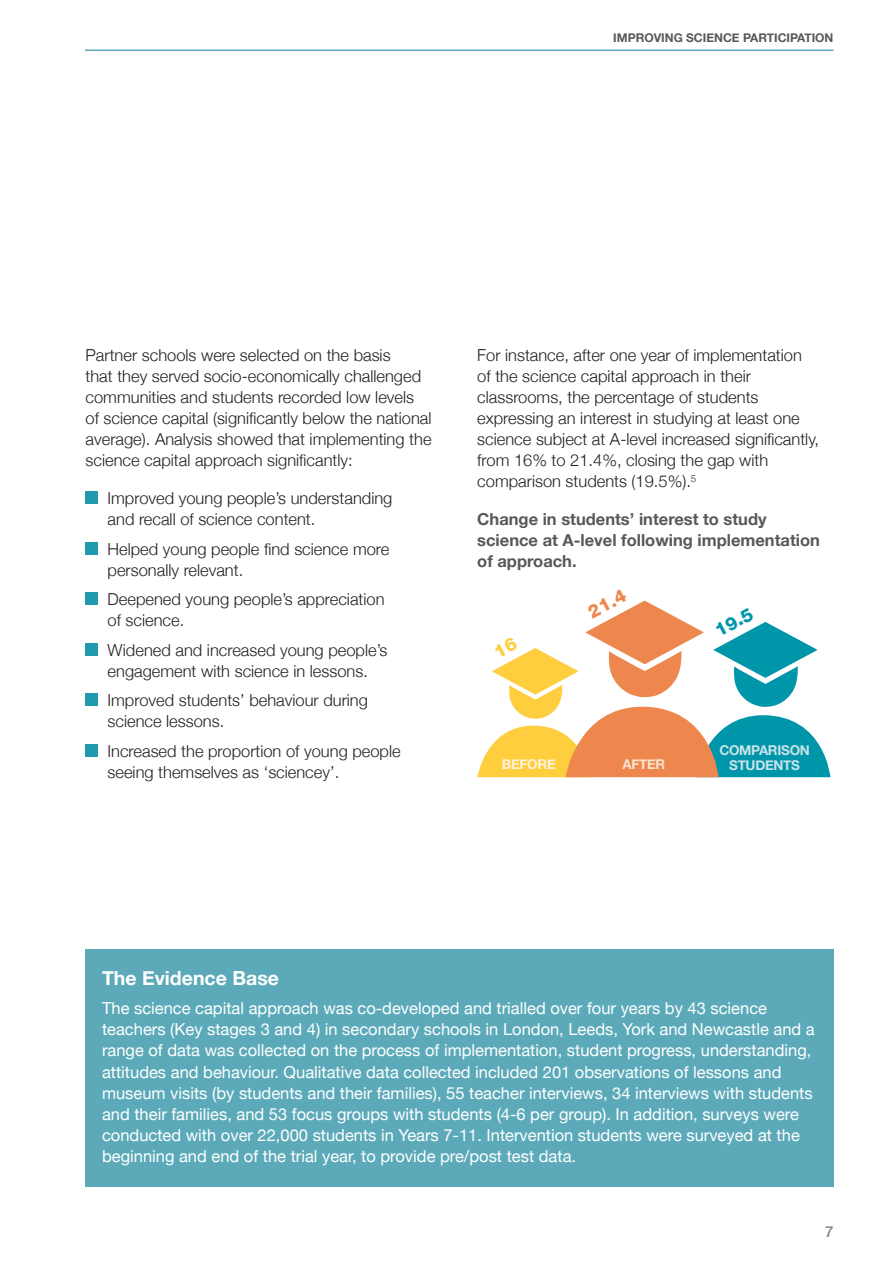
<style>
.page{position:relative;width:893px;height:1263px;background:#fff}
.page>*{position:absolute;margin:0;border:0;box-sizing:border-box;transform-origin:0 0}
.Body{font:700 19.5px "Helvetica Neue";color:#fff}
.Body-2{font:800 18.3px "Helvetica Neue LT Std";color:#0096aa}
.Body-3{font:800 18.3px "Helvetica Neue LT Std";color:#ed874e}
.Body-4{font:300 16.5px/21px "Helvetica Neue";color:#231f20}
.Body-5{font:16.5px/21px "Helvetica Neue";color:#fff}
.Body-6{font:700 16.5px/21px "Helvetica Neue";color:#57585a}
.t1{font:500 15px "Helvetica Neue";color:#808285}
.Body-7{font:700 13.5px/15px "Helvetica Neue";letter-spacing:-.02em;color:#cae3e9;text-align:center}
.Body-8{font:700 13.5px "Helvetica Neue";letter-spacing:-.02em;color:#fef3d7}
.Body-9{font:700 13.5px "Helvetica Neue";letter-spacing:-.02em;color:#fce3d1}
.t2{font:700 12px "Helvetica Neue";color:#57585a}
</style>
<div class="page">
<hr style="left:85px;top:50px;width:748px;height:1px;background:#5caab9">
<div style="left:86px;top:491px;width:12px;height:13px;background:#219bab"></div>
<div style="left:86px;top:542px;width:12px;height:13px;background:#219bab"></div>
<div style="left:86px;top:592px;width:12px;height:13px;background:#219bab"></div>
<div style="left:86px;top:643px;width:12px;height:13px;background:#219bab"></div>
<div style="left:86px;top:693px;width:12px;height:13px;background:#219bab"></div>
<div style="left:86px;top:744px;width:12px;height:13px;background:#219bab"></div>
<div style="left:85px;top:949px;width:748px;height:237px;background:#5caab9"></div>
<svg style="left:477px;top:600px;width:353px;height:177px"></svg>
<p class="t2" style="left:613px;top:30px;width:222px">IMPROVING SCIENCE PARTICIPATION</p>
<p class="Body-4" style="left:86px;top:344px;width:347px">Partner schools were selected on the basis<br>that they served socio-economically challenged communities and students recorded low levels of science capital (significantly below the national average). Analysis showed that implementing the science capital approach significantly:</p>
<p class="Body-4" style="left:108px;top:487px;width:286px">Improved young people’s understanding and recall of science content.</p>
<p class="Body-4" style="left:108px;top:538px;width:283px">Helped young people find science more personally relevant.</p>
<p class="Body-4" style="left:108px;top:588px;width:278px">Deepened young people’s appreciation of science.</p>
<p class="Body-4" style="left:108px;top:639px;width:281px">Widened and increased young people’s engagement with science in lessons.</p>
<p class="Body-4" style="left:108px;top:689px;width:262px">Improved students’ behaviour during science lessons.</p>
<p class="Body-4" style="left:108px;top:740px;width:295px">Increased the proportion of young people seeing themselves as ‘sciencey’.</p>
<p class="Body-4" style="left:477px;top:344px;width:343px">For instance, after one year of implementation of the science capital approach in their classrooms, the percentage of students expressing an interest in studying at least one science subject at A-level increased significantly, from 16% to 21.4%, closing the gap with comparison students (19.5%).<sup>5</sup></p>
<p class="Body-6" style="left:477px;top:508px;width:344px">Change in students’ interest to study science at A-level following implementation of approach.</p>
<p class="Body-3" style="left:584px;top:603px;width:42px;rotate:-28deg">21.4</p>
<p class="Body-8" style="left:502px;top:756px;width:55px">BEFORE</p>
<p class="Body-9" style="left:622px;top:756px;width:44px">AFTER</p>
<p class="Body-2" style="left:711px;top:622px;width:42px;rotate:-28deg">19.5</p>
<p class="Body-7" style="left:719px;top:742px;width:92px">COMPARISON<br>STUDENTS</p>
<p class="Body" style="left:102px;top:966px;width:178px">The Evidence Base</p>
<p class="Body-5" style="left:102px;top:998px;width:714px">The science capital approach was co-developed and trialled over four years by 43 science teachers (Key stages 3 and 4) in secondary schools in London, Leeds, York and Newcastle and a range of data was collected on the process of implementation, student progress, understanding, attitudes and behaviour. Qualitative data collected included 201 observations of lessons and museum visits (by students and their families), 55 teacher interviews, 34 interviews with students and their families, and 53 focus groups with students (4-6 per group). In addition, surveys were conducted with over 22,000 students in Years 7-11. Intervention students were surveyed at the beginning and end of the trial year, to provide pre/post test data.</p>
<p class="t1" style="left:825px;top:1223px;width:10px">7</p>
</div>
